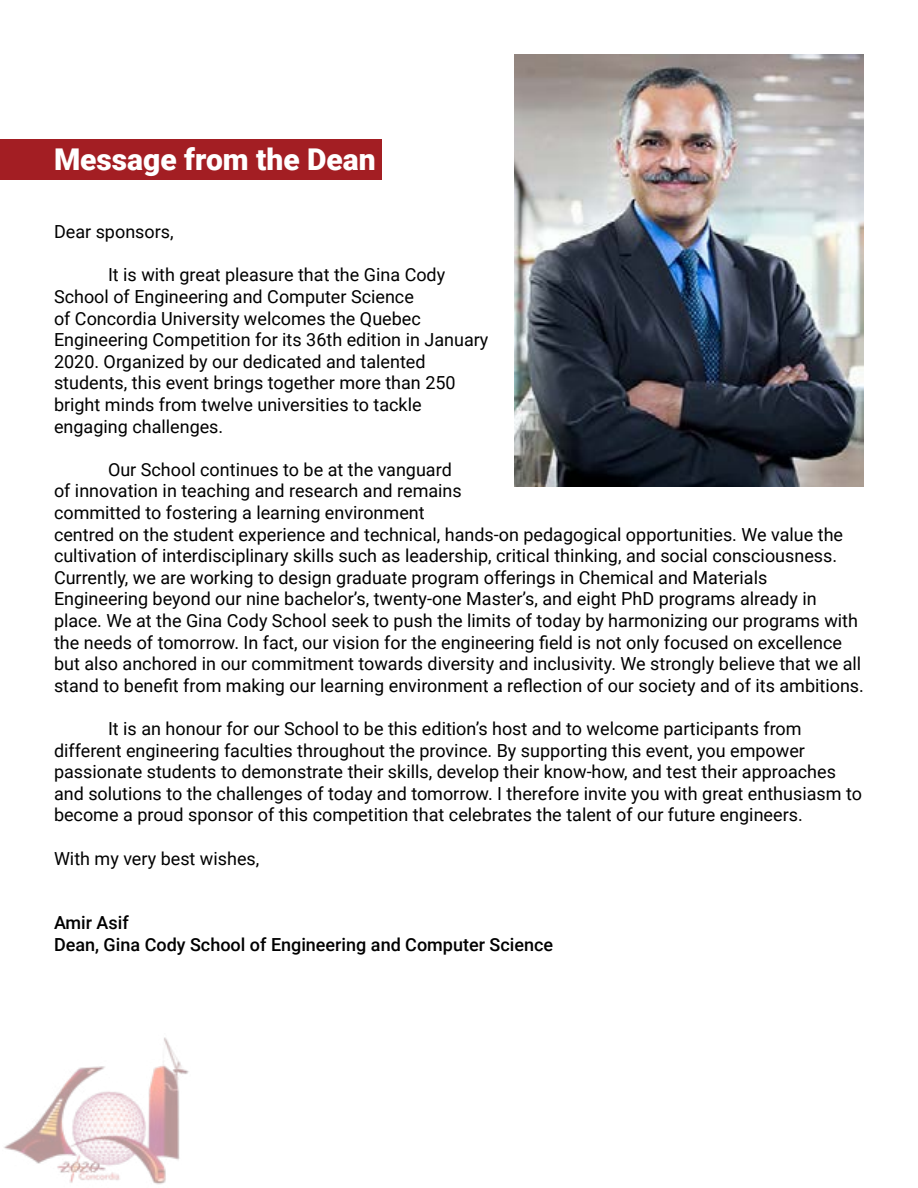
<style>
.page{position:relative;width:918px;height:1188px;background:#fff}
.page>*{position:absolute;margin:0;border:0;box-sizing:border-box;transform-origin:0 0}
.t1{font:900 30px "Roboto";color:#fff}
.t2{font:18px/21.6px "Roboto";color:#000}
.t3{font:500 18px/21.6px "Roboto";color:#000}
</style>
<div class="page">
<div style="left:0;top:139px;width:381px;height:41px;background:#a31e23"></div>
<img style="left:4px;top:1037px;width:185px;height:148px">
<img style="left:514px;top:54px;width:350px;height:433px">
<h1 class="t1" style="left:54px;top:138px;width:323px">Message from the Dean</h1>
<p class="t2" style="left:54px;top:220px;width:121px">Dear sponsors,</p>
<p class="t2" style="left:54px;top:263px;width:436px;text-indent:54px">It is with great pleasure that the Gina Cody School of Engineering and Computer Science<br>of Concordia University welcomes the Quebec Engineering Competition for its 36th edition in January 2020. Organized by our dedicated and talented students, this event brings together more than 250 bright minds from twelve universities to tackle engaging challenges.</p>
<p class="t2" style="left:54px;top:458px;width:812px;text-indent:54px">Our School continues to be at the vanguard<br>of innovation in teaching and research and remains<br>committed to fostering a learning environment<br>centred on the student experience and technical, hands-on pedagogical opportunities. We value the cultivation of interdisciplinary skills such as leadership, critical thinking, and social consciousness.<br>Currently, we are working to design graduate program offerings in Chemical and Materials Engineering beyond our nine bachelor’s, twenty-one Master’s, and eight PhD programs already in place. We at the Gina Cody School seek to push the limits of today by harmonizing our programs with the needs of tomorrow. In fact, our vision for the engineering field is not only focused on excellence but also anchored in our commitment towards diversity and inclusivity. We strongly believe that we all stand to benefit from making our learning environment a reflection of our society and of its ambitions.</p>
<p class="t2" style="left:54px;top:717px;width:810px;text-indent:54px">It is an honour for our School to be this edition’s host and to welcome participants from different engineering faculties throughout the province. By supporting this event, you empower passionate students to demonstrate their skills, develop their know-how, and test their approaches and solutions to the challenges of today and tomorrow. I therefore invite you with great enthusiasm to become a proud sponsor of this competition that celebrates the talent of our future engineers.</p>
<p class="t2" style="left:54px;top:847px;width:207px">With my very best wishes,</p>
<p class="t3" style="left:54px;top:911px;width:501px">Amir Asif<br>Dean, Gina Cody School of Engineering and Computer Science</p>
</div>
